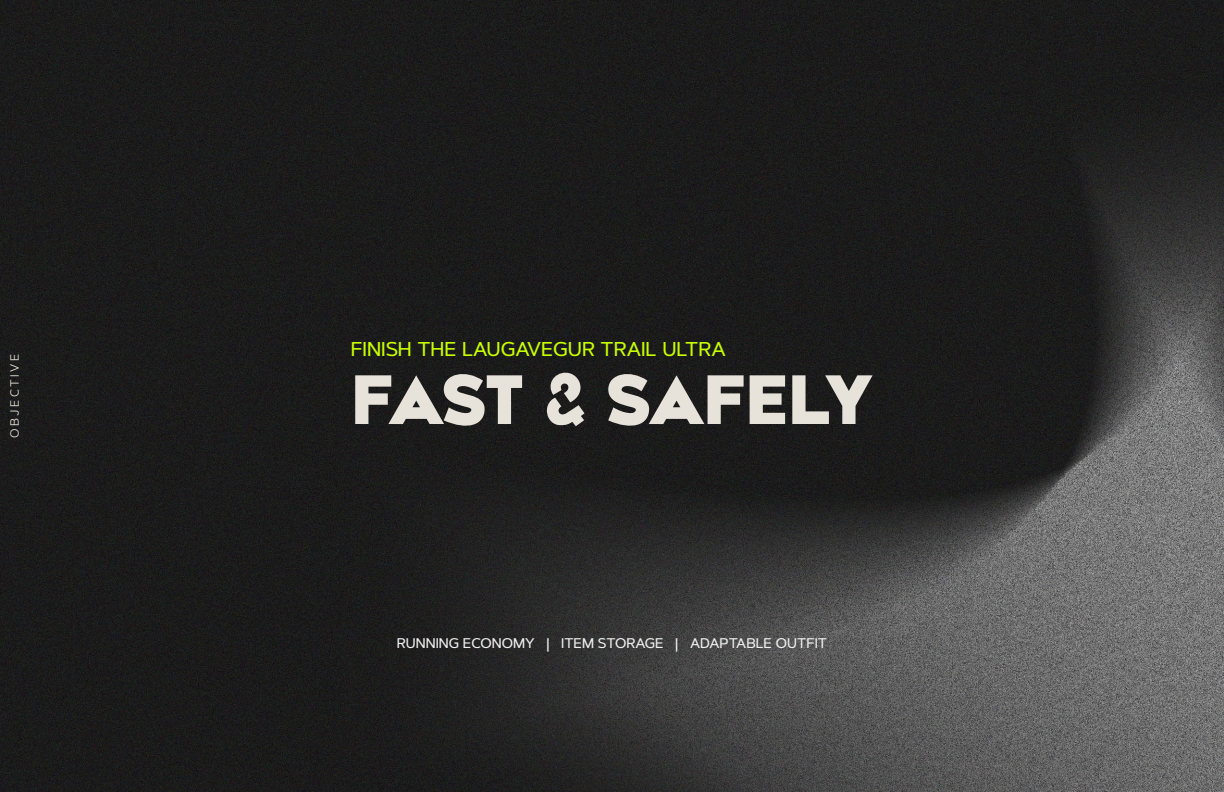
<style>
.page{position:relative;width:1224px;height:792px;background:#fff}
.page>*{position:absolute;margin:0;border:0;box-sizing:border-box;transform-origin:0 0}
.t1{font:900 70px "Along Sanss 2";letter-spacing:-.02em;color:#e7e2da}
.t2{font:500 20px "Artegra Sans";color:#c8ff00}
.t3{font:500 14px "Artegra Sans";color:#f0f0f0}
.t4{font:12px "Artegra Sans";letter-spacing:.2em;color:#e7e2da}
</style>
<div class="page">
<img style="left:0;top:0;width:1224px;height:792px">
<p class="t4" style="left:6px;top:438px;width:85px;rotate:-90deg">OBJECTIVE</p>
<h2 class="t2" style="left:351px;top:335px;width:377px">FINISH THE LAUGAVEGUR TRAIL ULTRA</h2>
<h1 class="t1" style="left:351px;top:356px;width:524px">FAST &amp; SAFELY</h1>
<p class="t3" style="left:397px;top:634px;width:432px">RUNNING ECONOMY | ITEM STORAGE | ADAPTABLE OUTFIT</p>
</div>
